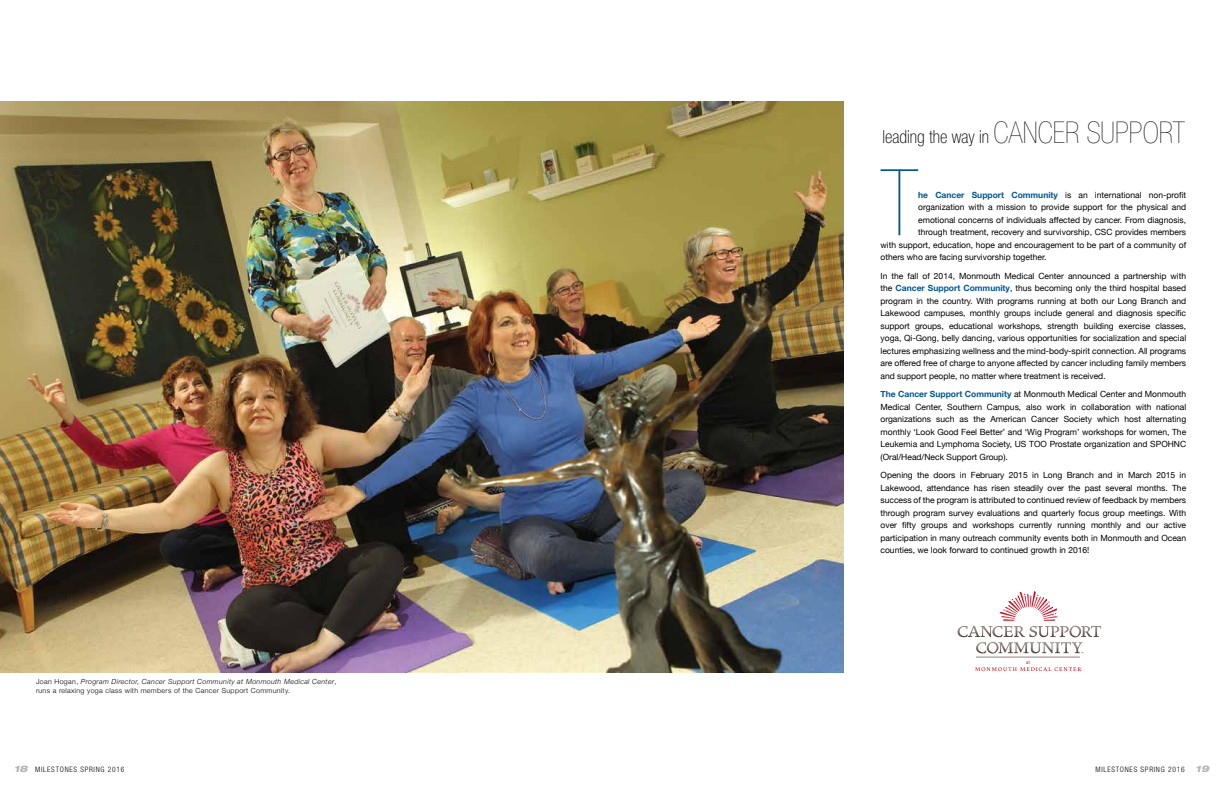
<style>
.page{position:relative;width:1224px;height:792px;background:#fff}
.page>*{position:absolute;margin:0;border:0;box-sizing:border-box;transform-origin:0 0}
.t1{font:900 condensed 92.4px "Helvetica Neue";color:#005596}
.t2{font:100 condensed 18px "Helvetica Neue";color:#000}
.t3{font:8.5px/12.5px "Helvetica Neue";color:#000;text-align:justify}
.t4{font:300 condensed 7.5px "Helvetica Neue";letter-spacing:.1em;color:#000}
.t5{font:300 7px/9px "Helvetica Neue";letter-spacing:.05em;color:#000}
.s1{font-weight:900;font-size:30px}
.s2{font-style:italic}
.s3{font-weight:700;color:#005596}
.s4{font-weight:800;font-style:italic;font-stretch:expanded;font-size:9px;color:#b5b3b3}
</style>
<div class="page">
<img style="left:0;top:101px;width:844px;height:571px">
<svg style="left:968px;top:591px;width:133px;height:63px"></svg>
<hr style="left:976px;top:657px;width:104px;height:1px;background:#93827b">
<svg style="left:975px;top:660px;width:106px;height:11px"></svg>
<h2 class="t2" style="left:883px;top:126px;width:304px">leading the way in <span class="s1">CANCER SUPPORT</span></h2>
<p class="t5" style="left:36px;top:676px;width:302px">Joan Hogan, <span class="s2">Program Director, Cancer Support Community at Monmouth Medical Center</span>, runs a relaxing yoga class with members of the Cancer Support Community.</p>
<h1 class="t1" style="left:881px;top:152px;width:39px">T</h1>
<p class="t3" style="left:918px;top:189px;width:269px"><span class="s3">he Cancer Support Community</span> is an international non-profit</p>
<p class="t3" style="left:918px;top:202px;width:269px">organization with a mission to provide support for the physical and</p>
<p class="t3" style="left:918px;top:214px;width:269px">emotional concerns of individuals affected by cancer. From diagnosis,</p>
<p class="t3" style="left:918px;top:227px;width:269px">through treatment, recovery and survivorship, CSC provides members</p>
<p class="t3" style="left:881px;top:239px;width:307px">with support, education, hope and encouragement to be part of a community of</p>
<p class="t3" style="left:881px;top:252px;width:167px">others who are facing survivorship together.</p>
<p class="t3" style="left:881px;top:270px;width:307px">In the fall of 2014, Monmouth Medical Center announced a partnership with the <span class="s3">Cancer Support Community</span>, thus becoming only the third hospital based program in the country. With programs running at both our Long Branch and Lakewood campuses, monthly groups include general and diagnosis specific support groups, educational workshops, strength building exercise classes, yoga, Qi-Gong, belly dancing, various opportunities for socialization and special lectures emphasizing wellness and the mind-body-spirit connection. All programs are offered free of charge to anyone affected by cancer including family members and support people, no matter where treatment is received.</p>
<p class="t3" style="left:881px;top:389px;width:307px"><span class="s3">The Cancer Support Community</span> at Monmouth Medical Center and Monmouth Medical Center, Southern Campus, also work in collaboration with national organizations such as the American Cancer Society which host alternating monthly ‘Look Good Feel Better’ and ‘Wig Program’ workshops for women, The Leukemia and Lymphoma Society, US TOO Prostate organization and SPOHNC (Oral/Head/Neck Support Group).</p>
<p class="t3" style="left:881px;top:470px;width:307px">Opening the doors in February 2015 in Long Branch and in March 2015 in Lakewood, attendance has risen steadily over the past several months. The success of the program is attributed to continued review of feedback by members through program survey evaluations and quarterly focus group meetings. With over fifty groups and workshops currently running monthly and our active participation in many outreach community events both in Monmouth and Ocean counties, we look forward to continued growth in 2016!</p>
<p class="t4" style="left:14px;top:765px;width:112px"><span class="s4">18</span> MILESTONES SPRING 2016</p>
<p class="t4" style="left:1095px;top:765px;width:115px">MILESTONES SPRING 2016 <span class="s4">19</span></p>
</div>
